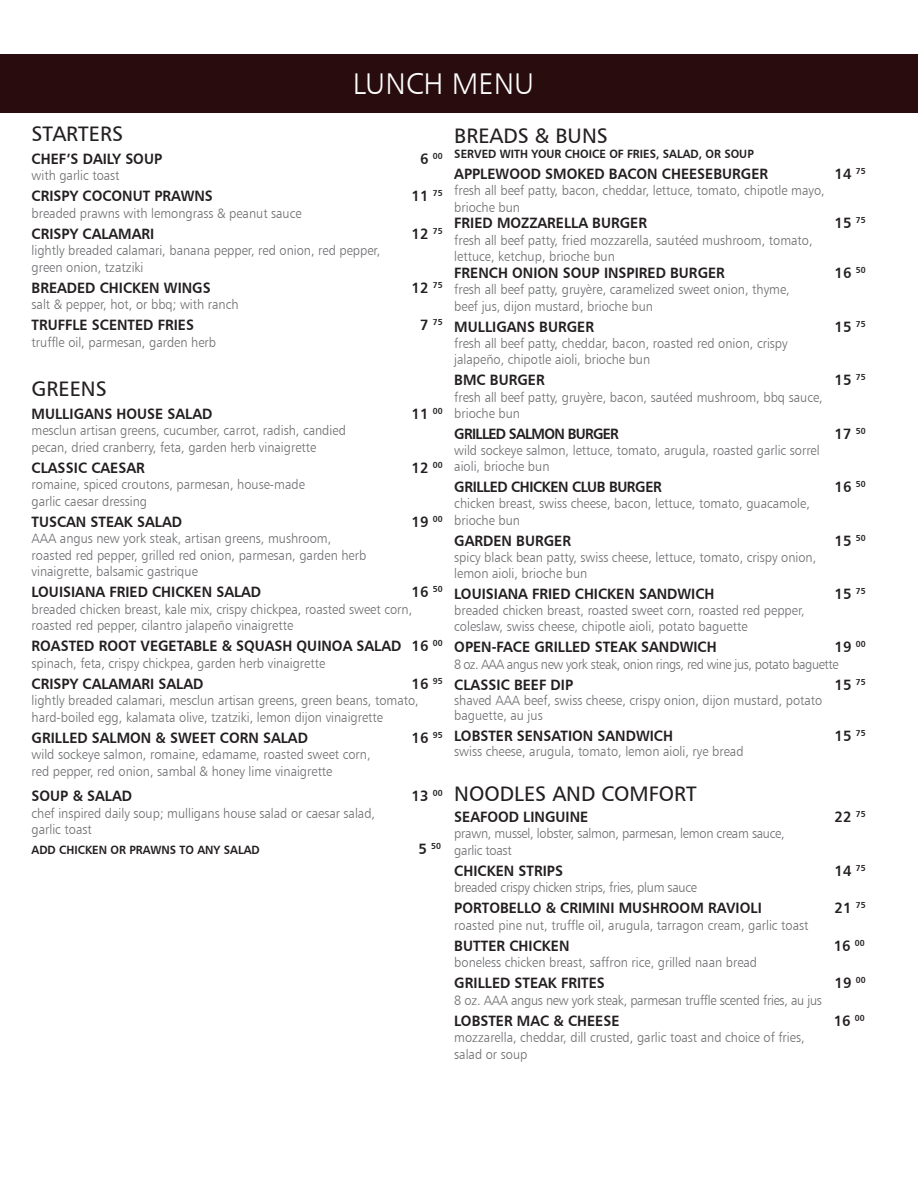
<style>
.page{position:relative;width:918px;height:1188px;background:#fff}
.page>*{position:absolute;margin:0;border:0;box-sizing:border-box;transform-origin:0 0}
.t1{font:30px "Humanist 777 BT Light B";color:#fff}
.t2{font:21px "Humanist 777 BT Roman B";color:#231f20}
.t3{font:15px "Humanist 777 BT Bold B";color:#231f20;scale:.95 1}
.t4{font:15px "Humanist 777 BT Bold B";letter-spacing:-.03em;color:#231f20;scale:.95 1}
.t5{font:15px "Humanist 777 BT Bold B";letter-spacing:-.05em;color:#231f20;scale:.95 1}
.t6{font:13.5px/16.5px "Humanist 777 BT Light B";color:#6c6d70;scale:.95 1}
.t7{font:13.5px/16.5px "Humanist 777 BT Light B";letter-spacing:-.02em;color:#6c6d70;scale:.95 1}
.t8{font:13.5px "Humanist 777 BT Light B";letter-spacing:-.03em;color:#6c6d70;scale:.95 1}
.t9{font:12px "Humanist 777 BT Bold B";color:#231f20;scale:.95 1}
.t10{font:12px "Humanist 777 BT Bold B";color:#231f20;scale:.95 1}
.t11{font:8.7px "Humanist 777 BT Bold B";color:#231f20;scale:.95 1}
.s1{font-size:15px}
</style>
<div class="page">
<div style="left:0;top:54px;width:918px;height:59px;background:#290c0e"></div>
<h1 class="t1" style="left:353px;top:65px;width:183px">LUNCH MENU</h1>
<h2 class="t2" style="left:32px;top:121px;width:93px">STARTERS</h2>
<p class="t3" style="left:32px;top:149px;width:139px">CHEF’S DAILY SOUP</p>
<p class="t11" style="left:420px;top:150px;width:25px"><span class="s1">6</span> 00</p>
<p class="t6" style="left:32px;top:167px;width:94px">with garlic toast</p>
<p class="t3" style="left:32px;top:186px;width:192px">CRISPY COCONUT PRAWNS</p>
<p class="t3" style="left:412px;top:186px;width:34px">11 <sup>75</sup></p>
<p class="t6" style="left:32px;top:205px;width:286px">breaded prawns with lemongrass &amp; peanut sauce</p>
<p class="t3" style="left:32px;top:224px;width:131px">CRISPY CALAMARI</p>
<p class="t3" style="left:412px;top:224px;width:34px">12 <sup>75</sup></p>
<p class="t6" style="left:32px;top:242px;width:369px">lightly breaded calamari, banana pepper, red onion, red pepper, green onion, tzatziki</p>
<p class="t3" style="left:32px;top:278px;width:190px">BREADED CHICKEN WINGS</p>
<p class="t3" style="left:412px;top:278px;width:34px">12 <sup>75</sup></p>
<p class="t6" style="left:32px;top:296px;width:219px">salt &amp; pepper, hot, or bbq; with ranch</p>
<p class="t3" style="left:32px;top:315px;width:172px">TRUFFLE SCENTED FRIES</p>
<p class="t11" style="left:420px;top:317px;width:25px"><span class="s1">7</span> 75</p>
<p class="t6" style="left:32px;top:334px;width:196px">truffle oil, parmesan, garden herb</p>
<h2 class="t2" style="left:32px;top:376px;width:77px">GREENS</h2>
<p class="t3" style="left:32px;top:404px;width:192px">MULLIGANS HOUSE SALAD</p>
<p class="t3" style="left:412px;top:404px;width:34px">11 <sup>00</sup></p>
<p class="t6" style="left:32px;top:422px;width:332px">mesclun artisan greens, cucumber, carrot, radish, candied pecan, dried cranberry, feta, garden herb vinaigrette</p>
<p class="t3" style="left:32px;top:458px;width:121px">CLASSIC CAESAR</p>
<p class="t3" style="left:412px;top:458px;width:34px">12 <sup>00</sup></p>
<p class="t6" style="left:32px;top:476px;width:289px">romaine, spiced croutons, parmesan, house-made garlic caesar dressing</p>
<p class="t3" style="left:32px;top:512px;width:160px">TUSCAN STEAK SALAD</p>
<p class="t3" style="left:412px;top:512px;width:34px">19 <sup>00</sup></p>
<p class="t6" style="left:32px;top:530px;width:354px">AAA angus new york steak, artisan greens, mushroom, roasted red pepper, grilled red onion, parmesan, garden herb vinaigrette, balsamic gastrique</p>
<p class="t3" style="left:32px;top:582px;width:243px">LOUISIANA FRIED CHICKEN SALAD</p>
<p class="t3" style="left:412px;top:582px;width:34px">16 <sup>50</sup></p>
<p class="t6" style="left:32px;top:601px;width:402px">breaded chicken breast, kale mix, crispy chickpea, roasted sweet corn, roasted red pepper, cilantro jalapeño vinaigrette</p>
<p class="t3" style="left:32px;top:636px;width:434px">ROASTED ROOT VEGETABLE &amp; SQUASH QUINOA SALAD 16 <sup>00</sup></p>
<p class="t6" style="left:32px;top:655px;width:311px">spinach, feta, crispy chickpea, garden herb vinaigrette</p>
<p class="t3" style="left:32px;top:674px;width:182px">CRISPY CALAMARI SALAD</p>
<p class="t3" style="left:412px;top:674px;width:34px">16 <sup>95</sup></p>
<p class="t6" style="left:32px;top:692px;width:409px">lightly breaded calamari, mesclun artisan greens, green beans, tomato, hard-boiled egg, kalamata olive, tzatziki, lemon dijon vinaigrette</p>
<p class="t3" style="left:32px;top:728px;width:292px">GRILLED SALMON &amp; SWEET CORN SALAD</p>
<p class="t3" style="left:412px;top:728px;width:34px">16 <sup>95</sup></p>
<p class="t6" style="left:32px;top:746px;width:358px">wild sockeye salmon, romaine, edamame, roasted sweet corn, red pepper, red onion, sambal &amp; honey lime vinaigrette</p>
<p class="t3" style="left:32px;top:786px;width:107px">SOUP &amp; SALAD</p>
<p class="t3" style="left:412px;top:786px;width:34px">13 <sup>00</sup></p>
<p class="t6" style="left:32px;top:805px;width:363px">chef inspired daily soup; mulligans house salad or caesar salad, garlic toast</p>
<p class="t10" style="left:32px;top:842px;width:242px">ADD CHICKEN OR PRAWNS TO ANY SALAD</p>
<p class="t11" style="left:419px;top:840px;width:25px"><span class="s1">5</span> 50</p>
<h2 class="t2" style="left:454px;top:122px;width:155px">BREADS &amp; BUNS</h2>
<p class="t9" style="left:454px;top:146px;width:317px">SERVED WITH YOUR CHOICE OF FRIES, SALAD, OR SOUP</p>
<p class="t3" style="left:454px;top:164px;width:332px">APPLEWOOD SMOKED BACON CHEESEBURGER</p>
<p class="t3" style="left:835px;top:164px;width:34px">14 <sup>75</sup></p>
<p class="t6" style="left:454px;top:182px;width:392px">fresh all beef patty, bacon, cheddar, lettuce, tomato, chipotle mayo, brioche bun</p>
<p class="t3" style="left:454px;top:213px;width:204px">FRIED MOZZARELLA BURGER</p>
<p class="t3" style="left:835px;top:213px;width:34px">15 <sup>75</sup></p>
<p class="t6" style="left:454px;top:232px;width:379px">fresh all beef patty, fried mozzarella, sautéed mushroom, tomato, lettuce, ketchup, brioche bun</p>
<p class="t3" style="left:454px;top:263px;width:286px">FRENCH ONION SOUP INSPIRED BURGER</p>
<p class="t3" style="left:835px;top:263px;width:34px">16 <sup>50</sup></p>
<p class="t6" style="left:454px;top:281px;width:355px">fresh all beef patty, gruyère, caramelized sweet onion, thyme, beef jus, dijon mustard, brioche bun</p>
<p class="t3" style="left:454px;top:317px;width:149px">MULLIGANS BURGER</p>
<p class="t3" style="left:835px;top:317px;width:34px">15 <sup>75</sup></p>
<p class="t6" style="left:454px;top:335px;width:352px">fresh all beef patty, cheddar, bacon, roasted red onion, crispy jalapeño, chipotle aioli, brioche bun</p>
<p class="t3" style="left:454px;top:370px;width:97px">BMC BURGER</p>
<p class="t3" style="left:835px;top:370px;width:34px">15 <sup>75</sup></p>
<p class="t6" style="left:454px;top:389px;width:389px">fresh all beef patty, gruyère, bacon, sautéed mushroom, bbq sauce, brioche bun</p>
<p class="t5" style="left:454px;top:424px;width:175px">GRILLED SALMON BURGER</p>
<p class="t3" style="left:835px;top:424px;width:34px">17 <sup>50</sup></p>
<p class="t6" style="left:454px;top:442px;width:386px">wild sockeye salmon, lettuce, tomato, arugula, roasted garlic sorrel aioli, brioche bun</p>
<p class="t4" style="left:454px;top:477px;width:220px">GRILLED CHICKEN CLUB BURGER</p>
<p class="t3" style="left:835px;top:477px;width:34px">16 <sup>50</sup></p>
<p class="t6" style="left:454px;top:495px;width:376px">chicken breast, swiss cheese, bacon, lettuce, tomato, guacamole, brioche bun</p>
<p class="t3" style="left:454px;top:531px;width:124px">GARDEN BURGER</p>
<p class="t3" style="left:835px;top:531px;width:34px">15 <sup>50</sup></p>
<p class="t6" style="left:454px;top:549px;width:383px">spicy black bean patty, swiss cheese, lettuce, tomato, crispy onion, lemon aioli, brioche bun</p>
<p class="t3" style="left:454px;top:584px;width:275px">LOUISIANA FRIED CHICKEN SANDWICH</p>
<p class="t3" style="left:835px;top:584px;width:34px">15 <sup>75</sup></p>
<p class="t6" style="left:454px;top:602px;width:370px">breaded chicken breast, roasted sweet corn, roasted red pepper, coleslaw, swiss cheese, chipotle aioli, potato baguette</p>
<p class="t3" style="left:454px;top:638px;width:278px">OPEN-FACE GRILLED STEAK SANDWICH</p>
<p class="t3" style="left:835px;top:638px;width:34px">19 <sup>00</sup></p>
<p class="t8" style="left:454px;top:656px;width:406px">8 oz. AAA angus new york steak, onion rings, red wine jus, potato baguette</p>
<p class="t3" style="left:454px;top:675px;width:127px">CLASSIC BEEF DIP</p>
<p class="t3" style="left:835px;top:675px;width:34px">15 <sup>75</sup></p>
<p class="t6" style="left:454px;top:692px;width:389px;line-height:15px">shaved AAA beef, swiss cheese, crispy onion, dijon mustard, potato baguette, au jus</p>
<p class="t3" style="left:454px;top:726px;width:232px">LOBSTER SENSATION SANDWICH</p>
<p class="t3" style="left:835px;top:726px;width:34px">15 <sup>75</sup></p>
<p class="t6" style="left:454px;top:742px;width:306px">swiss cheese, arugula, tomato, lemon aioli, rye bread</p>
<h2 class="t2" style="left:454px;top:780px;width:244px">NOODLES AND COMFORT</h2>
<p class="t3" style="left:454px;top:807px;width:143px">SEAFOOD LINGUINE</p>
<p class="t3" style="left:835px;top:807px;width:34px">22 <sup>75</sup></p>
<p class="t7" style="left:454px;top:825px;width:349px">prawn, mussel, lobster, salmon, parmesan, lemon cream sauce, garlic toast</p>
<p class="t3" style="left:454px;top:861px;width:116px">CHICKEN STRIPS</p>
<p class="t3" style="left:835px;top:861px;width:34px">14 <sup>75</sup></p>
<p class="t7" style="left:454px;top:879px;width:257px">breaded crispy chicken strips, fries, plum sauce</p>
<p class="t3" style="left:454px;top:898px;width:325px">PORTOBELLO &amp; CRIMINI MUSHROOM RAVIOLI</p>
<p class="t3" style="left:835px;top:898px;width:34px">21 <sup>75</sup></p>
<p class="t6" style="left:454px;top:916px;width:374px">roasted pine nut, truffle oil, arugula, tarragon cream, garlic toast</p>
<p class="t3" style="left:454px;top:936px;width:123px">BUTTER CHICKEN</p>
<p class="t3" style="left:834px;top:936px;width:34px">16 <sup>00</sup></p>
<p class="t6" style="left:454px;top:954px;width:320px">boneless chicken breast, saffron rice, grilled naan bread</p>
<p class="t3" style="left:454px;top:973px;width:160px">GRILLED STEAK FRITES</p>
<p class="t3" style="left:835px;top:973px;width:34px">19 <sup>00</sup></p>
<p class="t7" style="left:454px;top:991px;width:389px">8 oz. AAA angus new york steak, parmesan truffle scented fries, au jus</p>
<p class="t3" style="left:454px;top:1011px;width:175px">LOBSTER MAC &amp; CHEESE</p>
<p class="t3" style="left:834px;top:1011px;width:34px">16 <sup>00</sup></p>
<p class="t6" style="left:454px;top:1029px;width:370px">mozzarella, cheddar, dill crusted, garlic toast and choice of fries, salad or soup</p>
</div>
